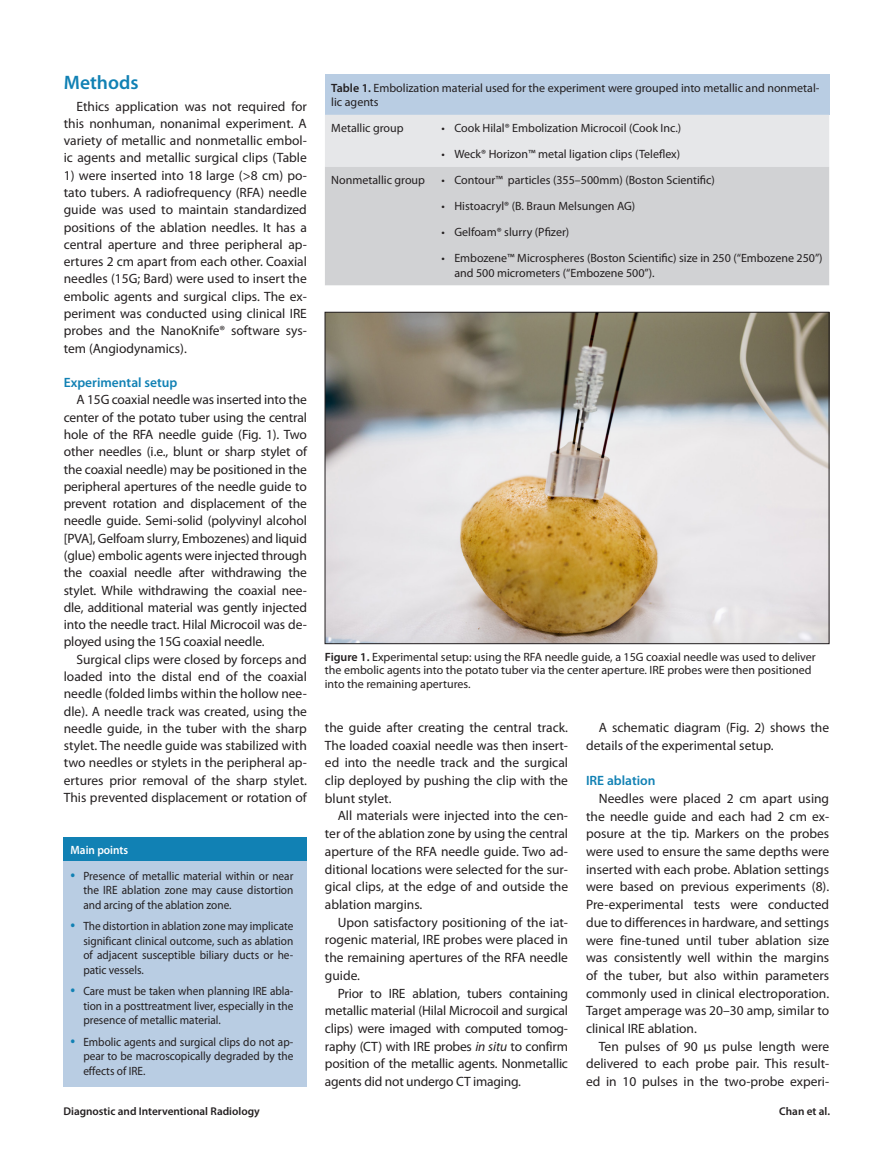
<style>
.page{position:relative;width:893px;height:1170px;background:#fff}
.page>*{position:absolute;margin:0;border:0;box-sizing:border-box;transform-origin:0 0}
.t1{font:600 19.5px "Myriad Pro";color:#1181b4}
.t2{font:13.5px/17.2px "Myriad Pro";color:#231f20;text-align:justify}
.t3{font:600 13.5px "Myriad Pro";color:#1181b4}
.Tablo_Metin{font:12px/14.4px "Myriad Pro";color:#231f20}
.Tablo_Metin-2{font:12px/14.4px "Myriad Pro";color:#231f20;text-align:justify;scale:.94 1}
.t4{font:600 12px "Myriad Pro";color:#fff;scale:.94 1}
.t5{font:600 11.25px "Myriad Pro";color:#231f20}
.s1{font-size:18px;color:#1181b4}
.s2{font-weight:600}
.s3{font-style:italic}
</style>
<div class="page">
<div style="left:64px;top:837px;width:243px;height:248px;background:#b9cde3"></div>
<div style="left:64px;top:837px;width:243px;height:23px;background:#1181b4"></div>
<div style="left:325px;top:74px;width:504px;height:41px;background:#b9cde3"></div>
<div style="left:325px;top:115px;width:504px;height:52px;background:#e6e7e9"></div>
<div style="left:325px;top:167px;width:504px;height:118px;background:#d1d2d4"></div>
<img style="left:327px;top:314px;width:500px;height:327px">
<p class="t1" style="left:64px;top:70px;width:76px">Methods</p>
<p class="t2" style="left:64px;top:97px;width:245px;text-indent:13px">Ethics application was not required for this nonhuman, nonanimal experiment. A variety of metallic and nonmetallic embol&shy;ic agents and metallic surgical clips (Table</p>
<p class="t2" style="left:64px;top:166px;width:245px">1) were inserted into 18 large (&gt;8 cm) po&shy;tato tubers. A radiofrequency (RFA) needle guide was used to maintain standardized positions of the ablation needles. It has a central aperture and three peripheral ap&shy;ertures 2 cm apart from each other. Coaxial needles (15G; Bard) were used to insert the embolic agents and surgical clips. The ex&shy;periment was conducted using clinical IRE probes and the NanoKnife® software sys&shy;tem (Angiodynamics).</p>
<p class="t3" style="left:64px;top:374px;width:115px">Experimental setup</p>
<p class="t2" style="left:64px;top:391px;width:245px;text-indent:13px">A 15G coaxial needle was inserted into the center of the potato tuber using the central hole of the RFA needle guide (Fig. 1). Two other needles (i.e., blunt or sharp stylet of the coaxial needle) may be positioned in the peripheral apertures of the needle guide to prevent rotation and displacement of the needle guide. Semi-solid (polyvinyl alcohol [PVA], Gelfoam slurry, Embozenes) and liquid (glue) embolic agents were injected through the coaxial needle after withdrawing the stylet. While withdrawing the coaxial nee&shy;dle, additional material was gently injected into the needle tract. Hilal Microcoil was de&shy;ployed using the 15G coaxial needle.</p>
<p class="t2" style="left:64px;top:650px;width:245px;text-indent:13px">Surgical clips were closed by forceps and loaded into the distal end of the coaxial needle (folded limbs within the hollow nee&shy;dle). A needle track was created, using the needle guide, in the tuber with the sharp stylet. The needle guide was stabilized with two needles or stylets in the peripheral ap&shy;ertures prior removal of the sharp stylet.<br>This prevented displacement or rotation of</p>
<p class="t4" style="left:71px;top:842px;width:63px">Main points</p>
<p class="Tablo_Metin-2" style="left:83px;top:868px;width:225px;text-indent:-13px"><span class="s1">•</span> Presence of metallic material within or near the IRE ablation zone may cause distortion and arcing of the ablation zone.</p>
<p class="Tablo_Metin-2" style="left:83px;top:918px;width:225px;text-indent:-13px"><span class="s1">•</span> The distortion in ablation zone may implicate significant clinical outcome, such as ablation of adjacent susceptible biliary ducts or he&shy;patic vessels.</p>
<p class="Tablo_Metin-2" style="left:83px;top:983px;width:225px;text-indent:-13px"><span class="s1">•</span> Care must be taken when planning IRE abla&shy;tion in a posttreatment liver, especially in the presence of metallic material.</p>
<p class="Tablo_Metin-2" style="left:83px;top:1034px;width:225px;text-indent:-13px"><span class="s1">•</span> Embolic agents and surgical clips do not ap&shy;pear to be macroscopically degraded by the effects of IRE.</p>
<p class="Tablo_Metin" style="left:331px;top:80px;width:490px"><span class="s2">Table 1.</span> Embolization material used for the experiment were grouped into metallic and nonmetal&shy;lic agents</p>
<p class="Tablo_Metin" style="left:331px;top:121px;width:74px">Metallic group</p>
<p class="Tablo_Metin" style="left:442px;top:121px;width:241px">• Cook Hilal® Embolization Microcoil (Cook Inc.)</p>
<p class="Tablo_Metin" style="left:442px;top:147px;width:240px">• Weck® Horizon™ metal ligation clips (Teleflex)</p>
<p class="Tablo_Metin" style="left:331px;top:173px;width:95px">Nonmetallic group</p>
<p class="Tablo_Metin" style="left:442px;top:173px;width:275px">• Contour™ particles (355–500mm) (Boston Scientific)</p>
<p class="Tablo_Metin" style="left:442px;top:199px;width:195px">• Histoacryl® (B. Braun Melsungen AG)</p>
<p class="Tablo_Metin" style="left:442px;top:225px;width:129px">• Gelfoam® slurry (Pfizer)</p>
<p class="Tablo_Metin" style="left:454px;top:251px;width:370px;text-indent:-13px">• Embozene™ Microspheres (Boston Scientific) size in 250 (“Embozene 250”) and 500 micrometers (“Embozene 500”).</p>
<p class="Tablo_Metin" style="left:325px;top:649px;width:493px;line-height:13.5px"><span class="s2">Figure 1.</span> Experimental setup: using the RFA needle guide, a 15G coaxial needle was used to deliver the embolic agents into the potato tuber via the center aperture. IRE probes were then positioned into the remaining apertures.</p>
<p class="t2" style="left:325px;top:718px;width:245px;line-height:17.7px">the guide after creating the central track.<br>The loaded coaxial needle was then insert&shy;ed into the needle track and the surgical clip deployed by pushing the clip with the blunt stylet.</p>
<p class="t2" style="left:325px;top:806px;width:245px;line-height:17.7px;text-indent:13px">All materials were injected into the cen&shy;ter of the ablation zone by using the central aperture of the RFA needle guide. Two ad&shy;ditional locations were selected for the sur&shy;gical clips, at the edge of and outside the ablation margins.</p>
<p class="t2" style="left:325px;top:913px;width:245px;line-height:17.7px;text-indent:13px">Upon satisfactory positioning of the iat&shy;rogenic material, IRE probes were placed in the remaining apertures of the RFA needle guide.</p>
<p class="t2" style="left:325px;top:983px;width:245px;line-height:17.7px;text-indent:13px">Prior to IRE ablation, tubers containing metallic material (Hilal Microcoil and surgical clips) were imaged with computed tomog&shy;raphy (CT) with IRE probes <span class="s3">in situ</span> to confirm position of the metallic agents. Nonmetallic agents did not undergo CT imaging.</p>
<p class="t2" style="left:586px;top:718px;width:245px;line-height:17.7px;text-indent:13px">A schematic diagram (Fig. 2) shows the details of the experimental setup.</p>
<p class="t3" style="left:586px;top:772px;width:71px">IRE ablation</p>
<p class="t2" style="left:586px;top:789px;width:245px;line-height:17.7px;text-indent:13px">Needles were placed 2 cm apart using the needle guide and each had 2 cm ex&shy;posure at the tip. Markers on the probes were used to ensure the same depths were inserted with each probe. Ablation settings were based on previous experiments (8).<br>Pre-experimental tests were conducted due to differences in hardware, and settings were fine-tuned until tuber ablation size was consistently well within the margins of the tuber, but also within parameters commonly used in clinical electroporation.<br>Target amperage was 20–30 amp, similar to clinical IRE ablation.</p>
<p class="t2" style="left:586px;top:1036px;width:245px;line-height:17.7px;text-indent:13px">Ten pulses of 90 µs pulse length were delivered to each probe pair. This result&shy;ed in 10 pulses in the two-probe experi-</p>
<p class="t5" style="left:63px;top:1103px;width:198px">Diagnostic and Interventional Radiology</p>
<p class="t5" style="left:779px;top:1103px;width:52px">Chan et al.</p>
</div>
